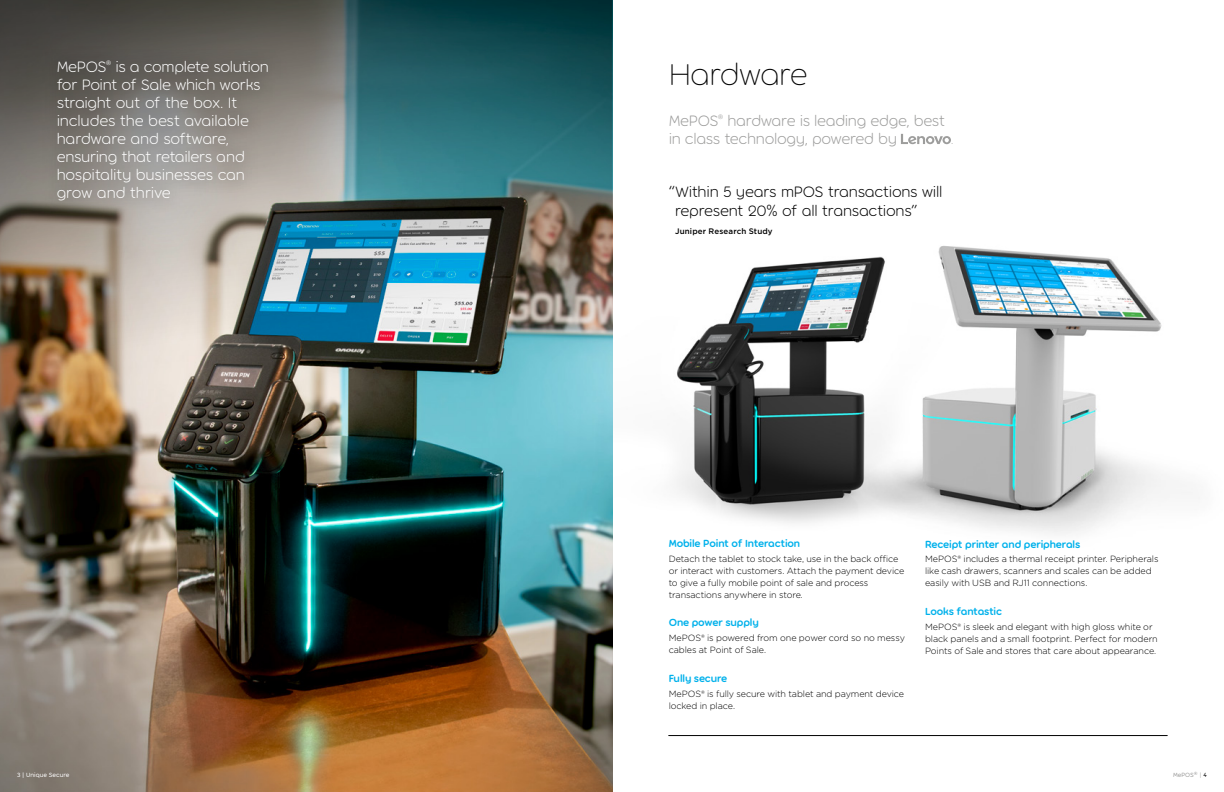
<style>
.page{position:relative;width:1224px;height:792px;background:#fff}
.page>*{position:absolute;margin:0;border:0;box-sizing:border-box;transform-origin:0 0}
.t1{font:100 32px "Torus";letter-spacing:-.035em;color:#000}
.t2{font:300 16px/18px "Torus";letter-spacing:-.025em;color:#fff}
.t3{font:300 16px/19px "Torus";letter-spacing:-.025em;color:#000}
.t4{font:300 16px/18px "Torus";letter-spacing:-.025em;color:#9d9d9c}
.t5{font:100 15px "Torus";color:#9d9d9c}
.t6{font:600 11px "Torus";letter-spacing:-.015em;color:#00b1eb}
.t7{font:300 9px/12px "Gotham";letter-spacing:-.01em;color:#000}
.t8{font:500 8px "Gotham";letter-spacing:.015em;color:#000}
.t9{font:6.5px "Torus";color:#fff}
.t10{font:6.5px "Torus";letter-spacing:-.005em;color:#9d9d9c}
.s1{font-weight:600}
.s2{color:#000}
</style>
<div class="page">
<img style="left:612px;top:188px;width:581px;height:425px">
<img style="left:0;top:367px;width:612px;height:425px">
<svg style="left:901px;top:134px;width:50px;height:10px"></svg>
<hr style="left:669px;top:735px;width:498px;height:1px;background:#000">
<img style="left:0;top:0;width:612px;height:367px">
<div style="left:42px;top:46px;width:240px;height:169px;background:#000;opacity:.6"></div>
<h2 class="t2" style="left:57px;top:58px;width:214px">MePOS<sup>®</sup> is a complete solution for Point of Sale which works straight out of the box. It includes the best available hardware and software, ensuring that retailers and hospitality businesses can grow and thrive</h2>
<p class="t9" style="left:17px;top:771px;width:54px">3 <span class="s1">|</span> Unique Secure</p>
<h1 class="t1" style="left:669px;top:56px;width:141px">Hardware</h1>
<h2 class="t4" style="left:669px;top:111px;width:278px">MePOS<sup>®</sup> hardware is leading edge, best in class technology, powered by</h2>
<h3 class="t5" style="left:951px;top:131px;width:4px">.</h3>
<h2 class="t3" style="left:675px;top:182px;width:269px;text-indent:-6px">“Within 5 years mPOS transactions will represent 20% of all transactions”</h2>
<p class="t8" style="left:675px;top:226px;width:99px">Juniper Research Study</p>
<p class="t6" style="left:669px;top:537px;width:133px">Mobile Point of Interaction</p>
<p class="t7" style="left:669px;top:552px;width:237px">Detach the tablet to stock take, use in the back office or interact with customers. Attach the payment device to give a fully mobile point of sale and process transactions anywhere in store.</p>
<p class="t6" style="left:669px;top:616px;width:92px">One power supply</p>
<p class="t7" style="left:669px;top:632px;width:238px">MePOS® is powered from one power cord so no messy cables at Point of Sale.</p>
<p class="t6" style="left:669px;top:672px;width:60px">Fully secure</p>
<p class="t7" style="left:669px;top:687px;width:237px">MePOS® is fully secure with tablet and payment device locked in place.</p>
<p class="t6" style="left:925px;top:537px;width:157px">Receipt printer and peripherals</p>
<p class="t7" style="left:925px;top:553px;width:235px">MePOS® includes a thermal receipt printer. Peripherals like cash drawers, scanners and scales can be added easily with USB and RJ11 connections.</p>
<p class="t6" style="left:925px;top:605px;width:78px">Looks fantastic</p>
<p class="t7" style="left:925px;top:621px;width:234px">MePOS® is sleek and elegant with high gloss white or black panels and a small footprint. Perfect for modern<br>Points of Sale and stores that care about appearance.</p>
<p class="t10" style="left:1173px;top:771px;width:35px">MePOS® | <span class="s2">4</span></p>
</div>
